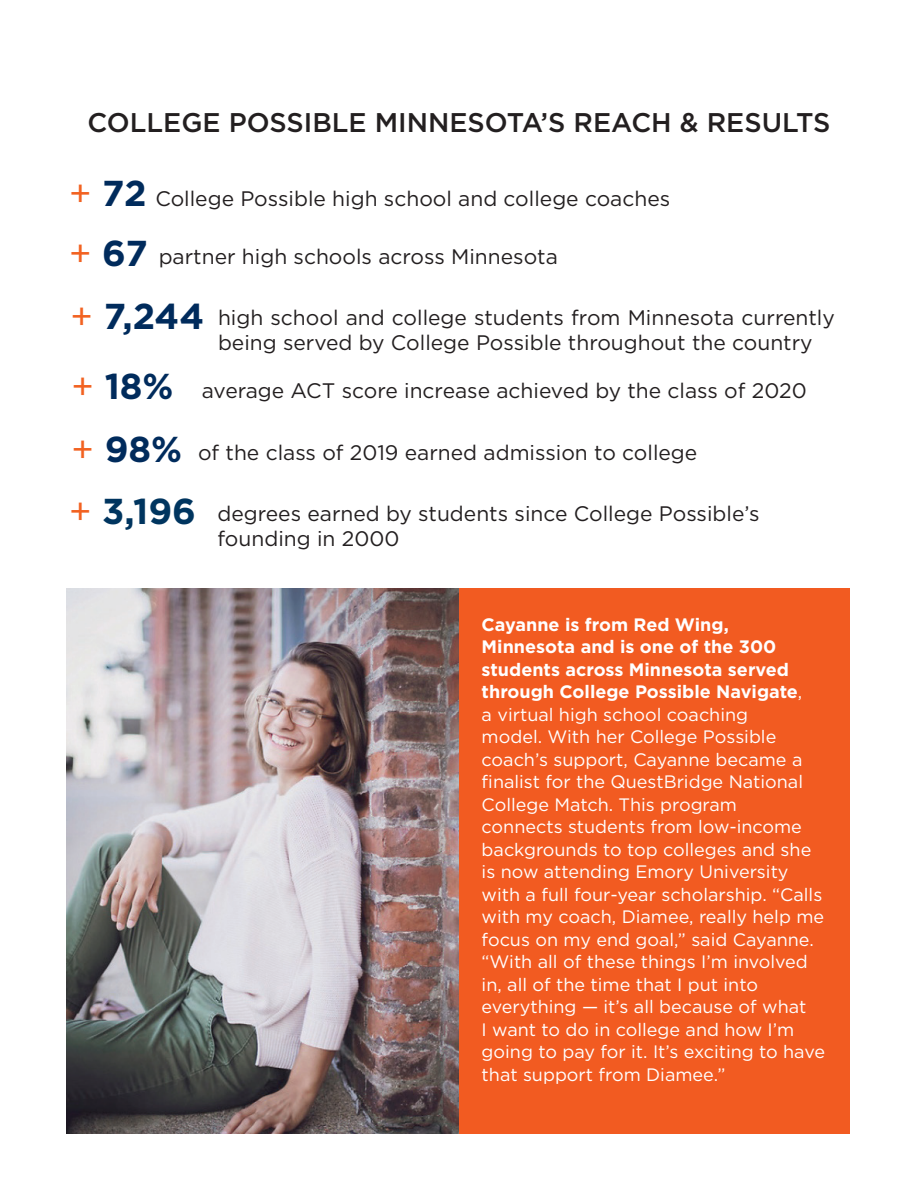
<style>
.page{position:relative;width:918px;height:1188px;background:#fff}
.page>*{position:absolute;margin:0;border:0;box-sizing:border-box;transform-origin:0 0}
.t1{font:700 36px "Gotham";letter-spacing:-.01em;color:#002b5c}
.t2{font:700 36px "Gotham";color:#00355f}
.t3{font:500 27px "Gotham";color:#231f20}
.t4{font:21px/25.2px "Gotham";color:#231f20}
.t5{font:18px/22.5px "Gotham";color:#fff}
.s1{font-weight:400;color:#f26221}
.s2{font-weight:700}
</style>
<div class="page">
<img style="left:67px;top:588px;width:391px;height:545px">
<div style="left:459px;top:588px;width:391px;height:545px;background:#f25b21"></div>
<p class="t3" style="left:87px;top:105px;width:745px">COLLEGE POSSIBLE MINNESOTA’S REACH &amp; RESULTS</p>
<p class="t1" style="left:69px;top:170px;width:79px"><span class="s1">+</span> 72</p>
<p class="t4" style="left:155px;top:185px;width:516px">College Possible high school and college coaches</p>
<p class="t1" style="left:69px;top:230px;width:80px"><span class="s1">+</span> 67</p>
<p class="t4" style="left:159px;top:244px;width:401px">partner high schools across Minnesota</p>
<p class="t1" style="left:70px;top:292px;width:135px"><span class="s1">+</span> 7,244</p>
<p class="t4" style="left:218px;top:305px;width:618px">high school and college students from Minnesota currently being served by College Possible throughout the country</p>
<p class="t1" style="left:71px;top:362px;width:104px"><span class="s1">+</span> 18%</p>
<p class="t4" style="left:202px;top:377px;width:606px">average ACT score increase achieved by the class of 2020</p>
<p class="t1" style="left:71px;top:425px;width:112px"><span class="s1">+</span> 98%</p>
<p class="t4" style="left:198px;top:439px;width:501px">of the class of 2019 earned admission to college</p>
<p class="t2" style="left:69px;top:487px;width:129px"><span class="s1">+</span> 3,196</p>
<p class="t4" style="left:218px;top:500px;width:544px">degrees earned by students since College Possible’s</p>
<p class="t4" style="left:218px;top:525px;width:183px">founding in 2000</p>
<p class="t5" style="left:482px;top:613px;width:345px"><span class="s2">Cayanne is from Red Wing, Minnesota and is one of the 300 students across Minnesota served through College Possible Navigate</span>,<br>a virtual high school coaching<br>model. With her College Possible coach’s support, Cayanne became a finalist for the QuestBridge National College Match. This program<br>connects students from low-income backgrounds to top colleges and she is now attending Emory University with a full four-year scholarship. “Calls with my coach, Diamee, really help me focus on my end goal,” said Cayanne. “With all of these things I’m involved in, all of the time that I put into everything — it’s all because of what<br>I want to do in college and how I’m going to pay for it. It’s exciting to have that support from Diamee.”</p>
</div>
